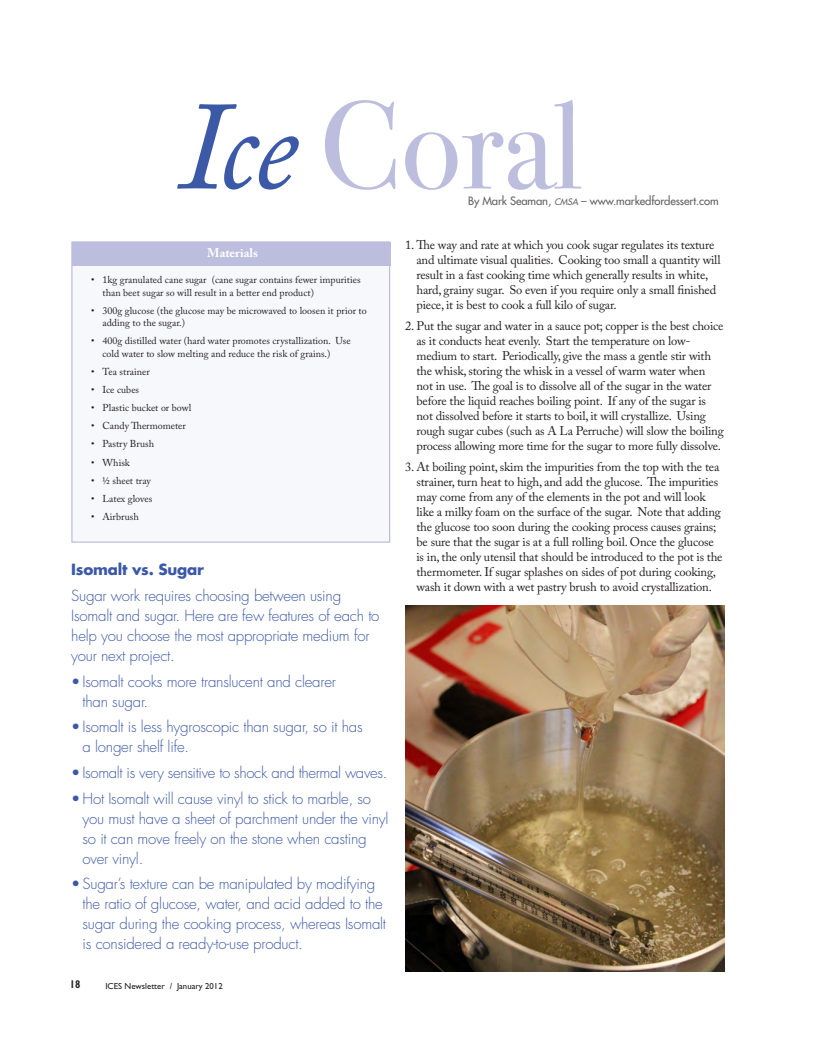
<style>
.page{position:relative;width:818px;height:1043px;background:#fff}
.page>*{position:absolute;margin:0;border:0;box-sizing:border-box;transform-origin:0 0}
.t1{font:125px "Bodoni Svty Two ITCTT Book";color:#bdbede}
.t2{font:300 15px/20px "Futura";letter-spacing:-.015em;color:#3c59a7}
.t3{font:700 15px "Futura";letter-spacing:-.015em;color:#3c59a7}
.t4{font:12.5px/15px "Adobe Caslon Pro";letter-spacing:-.015em;color:#231f20}
.t5{font:700 12.5px "Adobe Caslon Pro";color:#fff}
.t6{font:11.25px "Futura";letter-spacing:-.01em;color:#636366}
.t7{font:700 11.25px "Gill Sans";color:#231f20;scale:.85 1}
.t8{font:10px/12.5px "Adobe Caslon Pro";color:#231f20}
.t9{font:8.75px "Gill Sans";color:#231f20}
.s1{font-family:"Adobe Caslon Pro";font-style:italic;color:#3c59a7}
.s2{font-style:italic;font-size:8.75px}
</style>
<div class="page">
<div style="left:71px;top:241px;width:319px;height:301px;background:#f7f8fb;border:1px solid #bdbede"></div>
<div style="left:72px;top:242px;width:318px;height:23px;background:#bdbede"></div>
<img style="left:405px;top:605px;width:319px;height:366px">
<p class="t1" style="left:178px;top:43px;width:406px"><span class="s1">Ice</span> Coral</p>
<p class="t6" style="left:468px;top:194px;width:252px">By Mark Seaman, <span class="s2">CMSA</span> – www.markedfordessert.com</p>
<p class="t4" style="left:416px;top:237px;width:305px;text-indent:-11px">1. The way and rate at which you cook sugar regulates its texture and ultimate visual qualities. Cooking too small a quantity will result in a fast cooking time which generally results in white, hard, grainy sugar. So even if you require only a small finished piece, it is best to cook a full kilo of sugar.</p>
<p class="t4" style="left:416px;top:318px;width:309px;text-indent:-11px">2. Put the sugar and water in a sauce pot; copper is the best choice as it conducts heat evenly. Start the temperature on low&shy;medium to start. Periodically, give the mass a gentle stir with the whisk, storing the whisk in a vessel of warm water when not in use. The goal is to dissolve all of the sugar in the water before the liquid reaches boiling point. If any of the sugar is not dissolved before it starts to boil, it will crystallize. Using rough sugar cubes (such as A La Perruche) will slow the boiling process allowing more time for the sugar to more fully dissolve.</p>
<p class="t4" style="left:416px;top:459px;width:307px;text-indent:-11px">3. At boiling point, skim the impurities from the top with the tea strainer, turn heat to high, and add the glucose. The impurities may come from any of the elements in the pot and will look like a milky foam on the surface of the sugar. Note that adding the glucose too soon during the cooking process causes grains; be sure that the sugar is at a full rolling boil. Once the glucose is in, the only utensil that should be introduced to the pot is the thermometer. If sugar splashes on sides of pot during cooking, wash it down with a wet pastry brush to avoid crystallization.</p>
<p class="t5" style="left:207px;top:246px;width:52px">Materials</p>
<p class="t8" style="left:102px;top:273px;width:259px;text-indent:-11px">• 1kg granulated cane sugar (cane sugar contains fewer impurities than beet sugar so will result in a better end product)</p>
<p class="t8" style="left:102px;top:304px;width:266px;text-indent:-11px">• 300g glucose (the glucose may be microwaved to loosen it prior to adding to the sugar.)</p>
<p class="t8" style="left:102px;top:334px;width:250px;text-indent:-11px">• 400g distilled water (hard water promotes crystallization. Use cold water to slow melting and reduce the risk of grains.)</p>
<p class="t8" style="left:91px;top:365px;width:60px">• Tea strainer</p>
<p class="t8" style="left:91px;top:383px;width:49px">• Ice cubes</p>
<p class="t8" style="left:91px;top:401px;width:102px">• Plastic bucket or bowl</p>
<p class="t8" style="left:91px;top:419px;width:96px">• Candy Thermometer</p>
<p class="t8" style="left:91px;top:438px;width:64px">• Pastry Brush</p>
<p class="t8" style="left:91px;top:456px;width:40px">• Whisk</p>
<p class="t8" style="left:91px;top:474px;width:61px">• ½ sheet tray</p>
<p class="t8" style="left:91px;top:492px;width:63px">• Latex gloves</p>
<p class="t8" style="left:91px;top:510px;width:49px">• Airbrush</p>
<p class="t3" style="left:71px;top:559px;width:134px">Isomalt vs. Sugar</p>
<p class="t2" style="left:71px;top:586px;width:310px">Sugar work requires choosing between using Isomalt and sugar. Here are few features of each to help you choose the most appropriate medium for your next project.</p>
<p class="t2" style="left:82px;top:671px;width:255px;text-indent:-11px">• Isomalt cooks more translucent and clearer than sugar.</p>
<p class="t2" style="left:82px;top:717px;width:281px;text-indent:-11px">• Isomalt is less hygroscopic than sugar, so it has a longer shelf life.</p>
<p class="t2" style="left:71px;top:762px;width:317px">• Isomalt is very sensitive to shock and thermal waves.</p>
<p class="t2" style="left:82px;top:788px;width:307px;text-indent:-11px">• Hot Isomalt will cause vinyl to stick to marble, so you must have a sheet of parchment under the vinyl so it can move freely on the stone when casting over vinyl.</p>
<p class="t2" style="left:82px;top:874px;width:305px;text-indent:-11px">• Sugar’s texture can be manipulated by modifying the ratio of glucose, water, and acid added to the sugar during the cooking process, whereas Isomalt is considered a ready-to-use product.</p>
<p class="t7" style="left:70px;top:977px;width:14px">18</p>
<p class="t9" style="left:105px;top:980px;width:119px">ICES Newsletter / January 2012</p>
</div>
